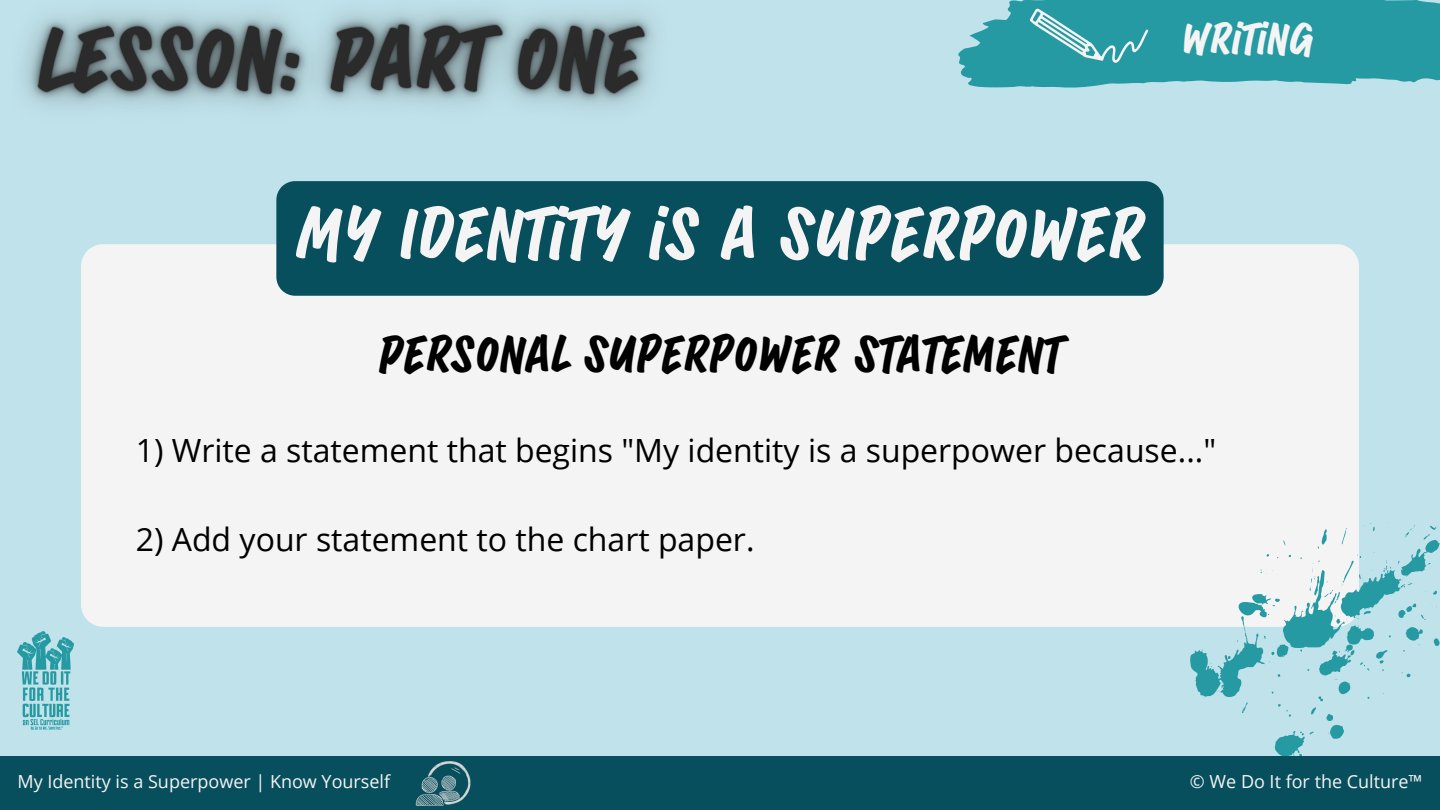
<style>
.page{position:relative;width:1440px;height:810px;background:#c0e2ea}
.page>*{position:absolute;margin:0;border:0;box-sizing:border-box;transform-origin:0 0}
.t1{font:700 60px "Sandwich Marker Pro";color:#f4f4f4}
.t2{font:700 42px "Sandwich Marker Pro";color:#000}
.t3{font:700 36px "Sandwich Marker Pro";color:#f4f4f4}
.t4{font:32px "Open Sans";color:#000}
.t5{font:18px "Open Sans";color:#f4f4f4}
</style>
<div class="page">
<div style="left:81px;top:244px;width:1278px;height:383px;background:#f4f4f4;border-radius:22px"></div>
<svg style="left:958px;top:0;width:482px;height:88px;background:#39a3ab"></svg>
<svg style="left:1026px;top:0;width:128px;height:88px;background:#3ca4ab"></svg>
<svg style="left:1190px;top:522px;width:250px;height:234px"></svg>
<div style="left:0;top:756px;width:1440px;height:54px;background:#084f5d"></div>
<img style="left:17px;top:631px;width:57px;height:98px">
<img style="left:415px;top:761px;width:56px;height:45px">
<div style="left:276px;top:181px;width:888px;height:115px;background:#084f5d"></div>
<img style="left:23px;top:10px;width:631px;height:97px">
<p class="t3" style="left:1181px;top:18px;width:134px">WRITING</p>
<p class="t1" style="left:295px;top:199px;width:849px">MY IDENTITY IS A SUPERPOWER</p>
<p class="t2" style="left:378px;top:330px;width:685px">PERSONAL SUPERPOWER STATEMENT</p>
<p class="t4" style="left:136px;top:428px;width:1082px">1) Write a statement that begins "My identity is a superpower because..."</p>
<p class="t4" style="left:136px;top:517px;width:620px">2) Add your statement to the chart paper.</p>
<p class="t5" style="left:17px;top:768px;width:374px">My Identity is a Superpower | Know Yourself</p>
<p class="t5" style="left:1190px;top:768px;width:234px">© We Do It for the Culture™</p>
</div>
